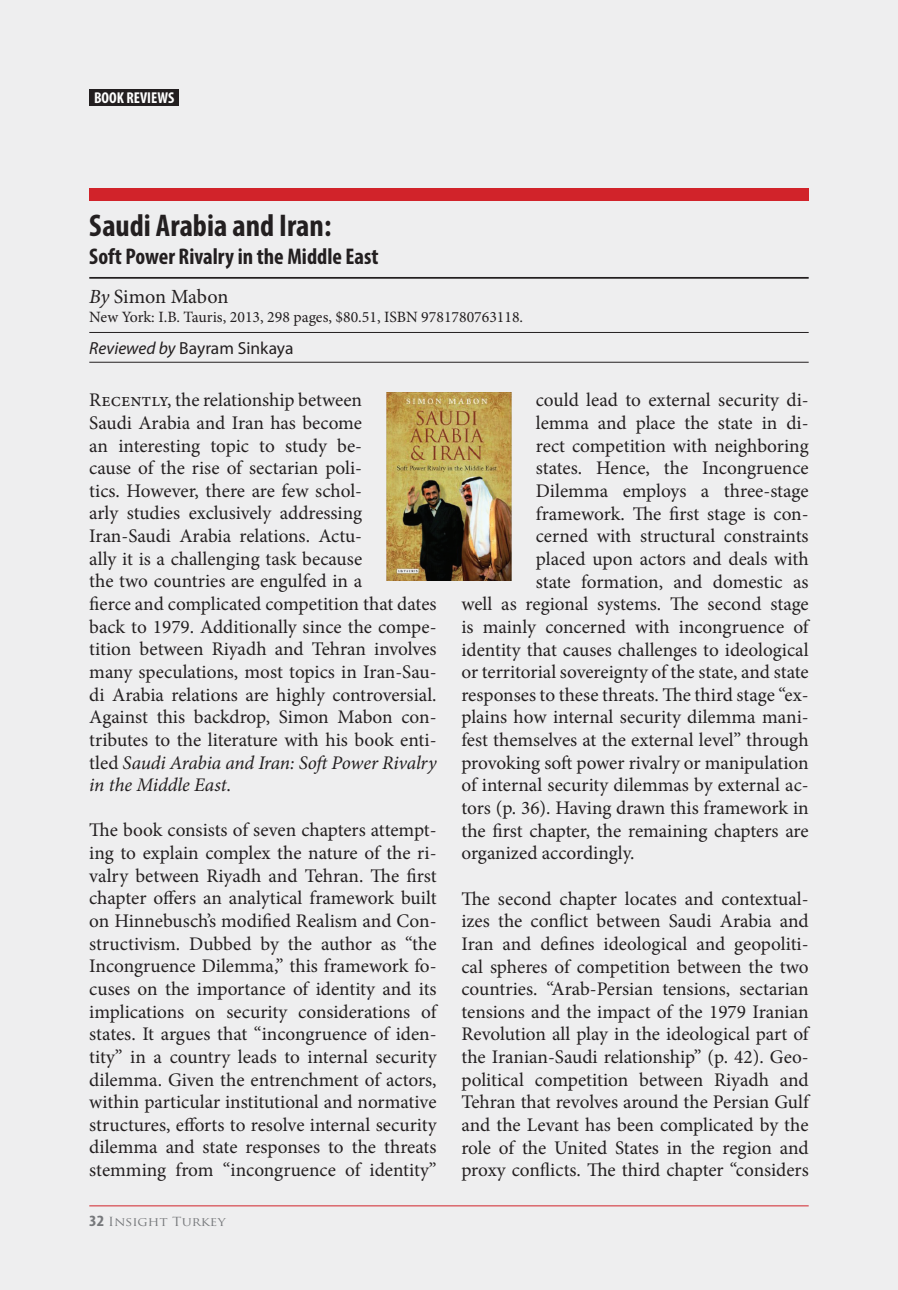
<style>
.page{position:relative;width:898px;height:1290px;background:#eeeeef}
.page>*{position:absolute;margin:0;border:0;box-sizing:border-box;transform-origin:0 0}
.t1{font:700 condensed 31.5px "Myriad Pro";color:#231f20}
.t2{font:700 condensed 22.75px "Myriad Pro";color:#231f20}
.t3{font:20.12px "Minion Pro";letter-spacing:-.005em;color:#231f20}
.t4{font:19.25px/22.6px "Minion Pro";color:#231f20;text-align:justify}
.t5{font:17.5px "Myriad Pro";color:#231f20}
.t6{font:15.75px "Minion Pro";color:#231f20}
.t7{font:700 condensed 15.75px "Myriad Pro";color:#fff}
.t8{font:12.25px "Trajan Pro";color:#76787b;scale:1.11 1}
.s1{font-style:italic}
.s2{font-family:"Myriad Pro";font-weight:700;font-stretch:condensed;font-size:15.75px}
</style>
<div class="page">
<div style="left:89px;top:89px;width:90px;height:17px;background:#231f20"></div>
<hr style="left:89px;top:1205px;width:720px;height:1px;background:#d1232a">
<hr style="left:89px;top:332px;width:720px;height:1px;background:#231f20">
<hr style="left:89px;top:362px;width:720px;height:1px;background:#231f20">
<hr style="left:89px;top:277px;width:720px;height:2px;background:#231f20">
<div style="left:89px;top:189px;width:720px;height:12px;background:#d1232a"></div>
<img style="left:387px;top:392px;width:124px;height:189px">
<p class="t7" style="left:94px;top:88px;width:82px">BOOK REVIEWS</p>
<h1 class="t1" style="left:89px;top:206px;width:244px">Saudi Arabia and Iran:</h1>
<p class="t2" style="left:89px;top:242px;width:291px">Soft Power Rivalry in the Middle East</p>
<p class="t3" style="left:89px;top:283px;width:141px"><span class="s1">By</span> Simon Mabon</p>
<p class="t6" style="left:89px;top:306px;width:435px">New York: I.B. Tauris, 2013, 298 pages, $80.51, ISBN 9781780763118.</p>
<p class="t5" style="left:89px;top:337px;width:206px"><span class="s1">Reviewed by</span> Bayram Sinkaya</p>
<p class="t4" style="left:89px;top:389px;width:349px;text-align:left">Recently, the relationship between<br>Saudi Arabia and Iran has become<br>an interesting topic to study be-<br>cause of the rise of sectarian poli-<br>tics. However, there are few schol-<br>arly studies exclusively addressing Iran-Saudi Arabia relations. Actu-<br>ally it is a challenging task because<br>the two countries are engulfed in a<br>fierce and complicated competition that dates back to 1979. Additionally since the compe&shy;tition between Riyadh and Tehran involves many speculations, most topics in Iran-Sau&shy;di Arabia relations are highly controversial.<br>Against this backdrop, Simon Mabon con&shy;tributes to the literature with his book enti&shy;tled <span class="s1">Saudi Arabia and Iran: Soft Power Rivalry in the Middle East</span>.</p>
<p class="t4" style="left:89px;top:819px;width:349px">The book consists of seven chapters attempt&shy;ing to explain complex the nature of the ri&shy;valry between Riyadh and Tehran. The first chapter offers an analytical framework built on Hinnebusch’s modified Realism and Con&shy;structivism. Dubbed by the author as “the Incongruence Dilemma,” this framework fo&shy;cuses on the importance of identity and its implications on security considerations of states. It argues that “incongruence of iden&shy;tity” in a country leads to internal security dilemma. Given the entrenchment of actors, within particular institutional and normative structures, efforts to resolve internal security dilemma and state responses to the threats stemming from “incongruence of identity”</p>
<p class="t4" style="left:536px;top:389px;width:274px">could lead to external security di-</p>
<p class="t4" style="left:536px;top:412px;width:274px">lemma and place the state in di-</p>
<p class="t4" style="left:536px;top:434px;width:274px">rect competition with neighboring</p>
<p class="t4" style="left:536px;top:457px;width:274px">states. Hence, the Incongruence</p>
<p class="t4" style="left:536px;top:480px;width:274px">Dilemma employs a three-stage</p>
<p class="t4" style="left:536px;top:502px;width:274px">framework. The first stage is con-</p>
<p class="t4" style="left:536px;top:525px;width:274px">cerned with structural constraints</p>
<p class="t4" style="left:536px;top:548px;width:274px">placed upon actors and deals with</p>
<p class="t4" style="left:536px;top:570px;width:274px">state formation, and domestic as</p>
<p class="t4" style="left:461px;top:593px;width:349px">well as regional systems. The second stage</p>
<p class="t4" style="left:461px;top:615px;width:349px">is mainly concerned with incongruence of</p>
<p class="t4" style="left:461px;top:638px;width:349px">identity that causes challenges to ideological</p>
<p class="t4" style="left:461px;top:661px;width:349px">or territorial sovereignty of the state, and state</p>
<p class="t4" style="left:461px;top:683px;width:349px">responses to these threats. The third stage “ex-</p>
<p class="t4" style="left:461px;top:706px;width:349px">plains how internal security dilemma mani-</p>
<p class="t4" style="left:461px;top:729px;width:349px">fest themselves at the external level” through</p>
<p class="t4" style="left:461px;top:751px;width:349px">provoking soft power rivalry or manipulation</p>
<p class="t4" style="left:461px;top:774px;width:349px">of internal security dilemmas by external ac-</p>
<p class="t4" style="left:461px;top:797px;width:349px">tors (p. 36). Having drawn this framework in</p>
<p class="t4" style="left:461px;top:819px;width:349px">the first chapter, the remaining chapters are</p>
<p class="t4" style="left:461px;top:842px;width:175px">organized accordingly.</p>
<p class="t4" style="left:461px;top:887px;width:349px">The second chapter locates and contextual&shy;izes the conflict between Saudi Arabia and Iran and defines ideological and geopoliti&shy;cal spheres of competition between the two countries. “Arab-Persian tensions, sectarian tensions and the impact of the 1979 Iranian Revolution all play in the ideological part of the Iranian-Saudi relationship” (p. 42). Geo&shy;political competition between Riyadh and Tehran that revolves around the Persian Gulf and the Levant has been complicated by the role of the United States in the region and proxy conflicts. The third chapter “considers</p>
<p class="t8" style="left:89px;top:1213px;width:124px"><span class="s2">32</span> Insight Turkey</p>
</div>
